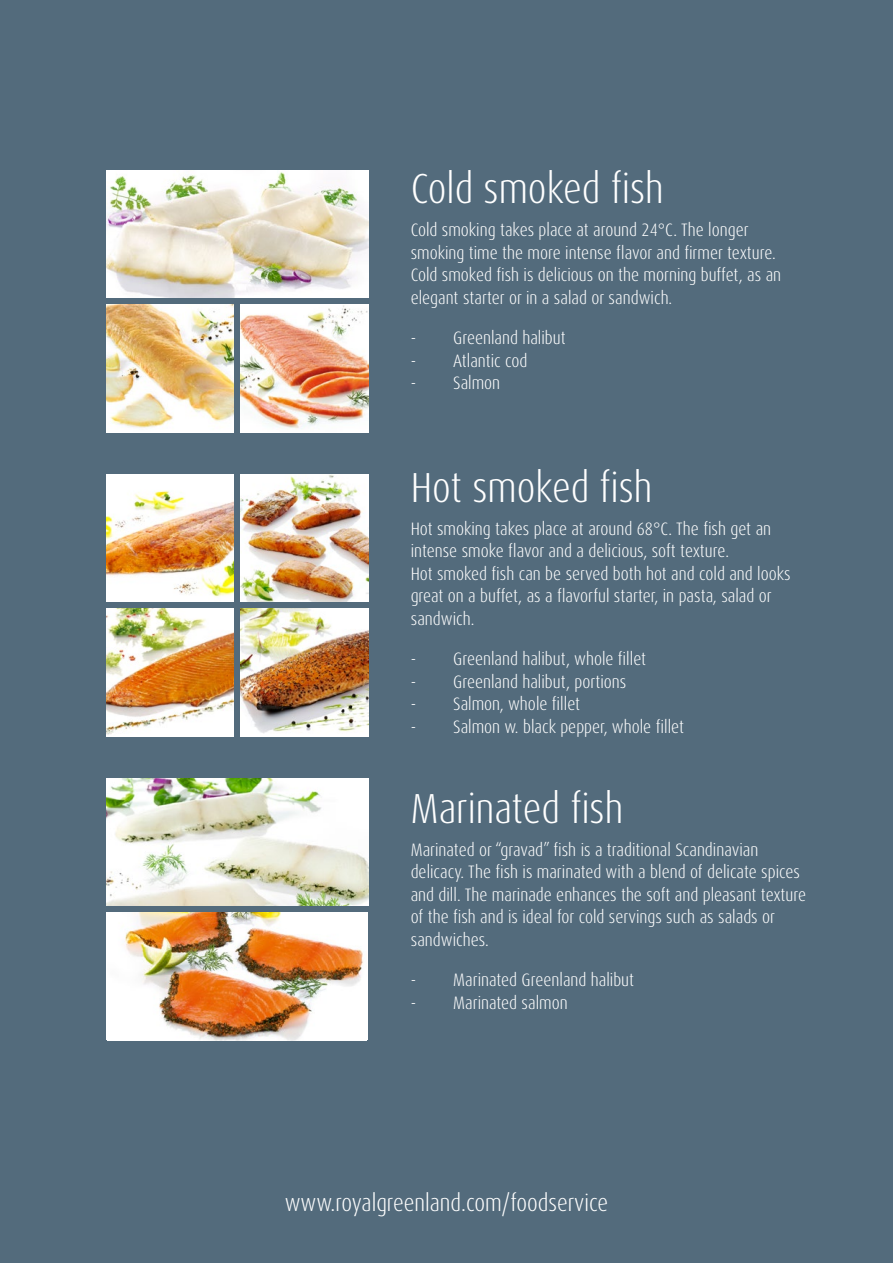
<style>
.page{position:relative;width:893px;height:1263px;background:#536b7c}
.page>*{position:absolute;margin:0;border:0;box-sizing:border-box;transform-origin:0 0}
.t1{font:300 condensed 42px "Dax Pro";color:#fff}
.t2{font:300 condensed 24px "Dax Pro";color:#fff}
.t3{font:300 condensed 18px/22.5px "Dax Pro";color:#fff}
</style>
<div class="page">
<img style="left:106px;top:170px;width:262px;height:128px">
<img style="left:106px;top:304px;width:128px;height:128px">
<img style="left:241px;top:304px;width:127px;height:128px">
<div style="left:106px;top:474px;width:128px;height:128px;background:#fff"></div>
<img style="left:106px;top:490px;width:128px;height:107px">
<img style="left:106px;top:608px;width:128px;height:128px">
<img style="left:241px;top:474px;width:127px;height:128px">
<img style="left:241px;top:608px;width:127px;height:128px">
<img style="left:106px;top:778px;width:262px;height:128px">
<img style="left:108px;top:912px;width:259px;height:128px">
<p class="t1" style="left:411px;top:162px;width:255px">Cold smoked fish</p>
<p class="t3" style="left:411px;top:219px;width:339px">Cold smoking takes place at around 24°C. The longer</p>
<p class="t3" style="left:411px;top:241px;width:367px">smoking time the more intense flavor and firmer texture.</p>
<p class="t3" style="left:411px;top:264px;width:372px">Cold smoked fish is delicious on the morning buffet, as an elegant starter or in a salad or sandwich.</p>
<p class="t3" style="left:411px;top:327px;width:156px">- Greenland halibut</p>
<p class="t3" style="left:411px;top:349px;width:118px">- Atlantic cod</p>
<p class="t3" style="left:411px;top:372px;width:91px">- Salmon</p>
<p class="t1" style="left:411px;top:460px;width:243px">Hot smoked fish</p>
<p class="t3" style="left:411px;top:517px;width:362px">Hot smoking takes place at around 68°C. The fish get an</p>
<p class="t3" style="left:411px;top:540px;width:320px">intense smoke flavor and a delicious, soft texture.</p>
<p class="t3" style="left:411px;top:562px;width:381px">Hot smoked fish can be served both hot and cold and looks great on a buffet, as a flavorful starter, in pasta, salad or sandwich.</p>
<p class="t3" style="left:411px;top:648px;width:237px">- Greenland halibut, whole fillet</p>
<p class="t3" style="left:411px;top:670px;width:217px">- Greenland halibut, portions</p>
<p class="t3" style="left:411px;top:693px;width:171px">- Salmon, whole fillet</p>
<p class="t3" style="left:411px;top:715px;width:275px">- Salmon w. black pepper, whole fillet</p>
<p class="t1" style="left:411px;top:781px;width:214px">Marinated fish</p>
<p class="t3" style="left:411px;top:838px;width:397px">Marinated or “gravad” fish is a traditional Scandinavian delicacy. The fish is marinated with a blend of delicate spices and dill. The marinade enhances the soft and pleasant texture of the fish and is ideal for cold servings such as salads or sandwiches.</p>
<p class="t3" style="left:411px;top:969px;width:225px">- Marinated Greenland halibut</p>
<p class="t3" style="left:411px;top:991px;width:159px">- Marinated salmon</p>
<p class="t2" style="left:285px;top:1187px;width:325px">www.royalgreenland.com/foodservice</p>
</div>
